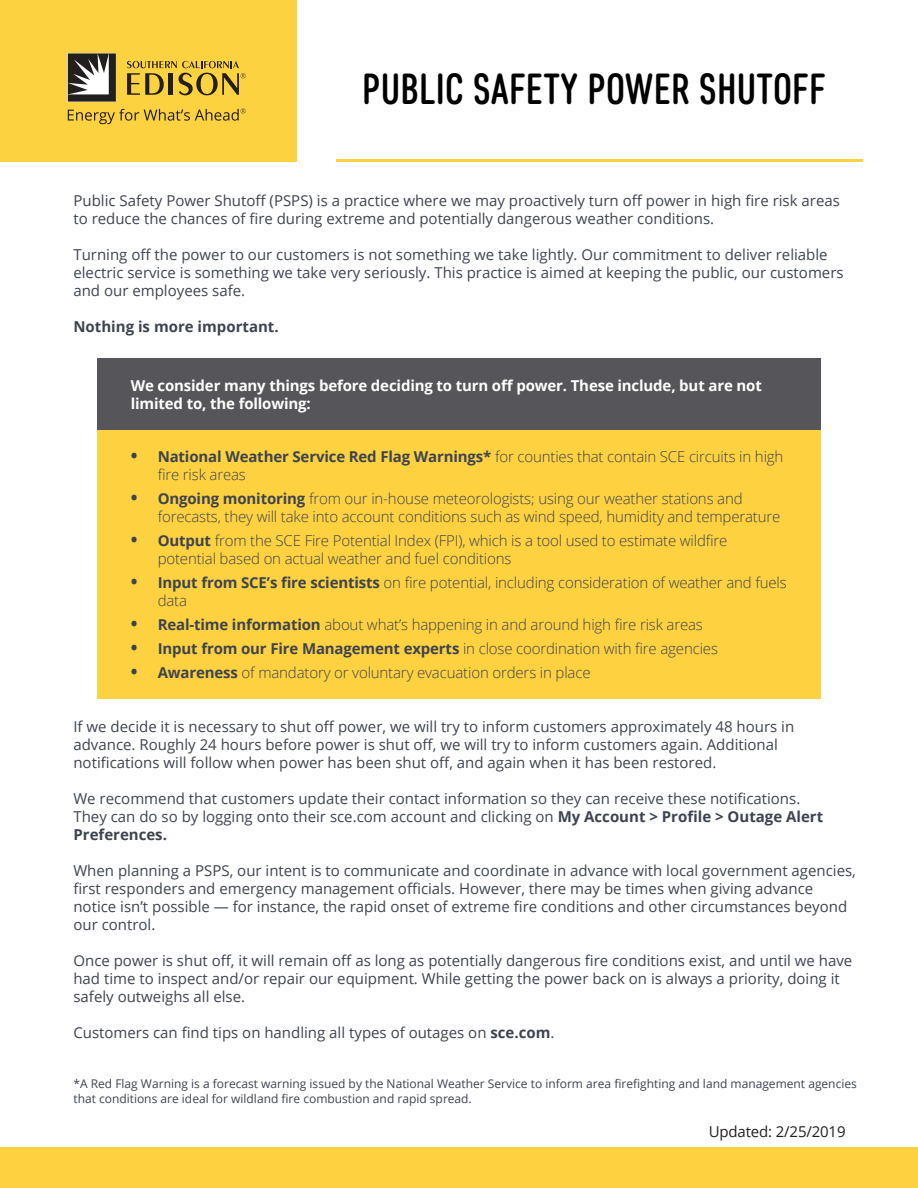
<style>
.page{position:relative;width:918px;height:1188px;background:#fff}
.page>*{position:absolute;margin:0;border:0;box-sizing:border-box;transform-origin:0 0}
.t1{font:500 43.5px "Core Sans DS47 Cn";letter-spacing:.02em;color:#000}
.t2{font:15px/18px "Open Sans";color:#3e444f}
.t3{font:300 15px/18px "Open Sans";letter-spacing:-.01em;color:#3e444f}
.t4{font:700 15px/18px "Open Sans";letter-spacing:-.01em;color:#fff}
.t5{font:700 15px "Open Sans";color:#3e444f}
.t6{font:15px "Open Sans";letter-spacing:-.01em;color:#221f1f}
.t7{font:12px/14.4px "Open Sans";color:#3e444f}
.s1{font-weight:700;font-size:18px}
.s2{font-weight:700}
</style>
<div class="page">
<div style="left:0;top:0;width:297px;height:162px;background:#fcd241"></div>
<svg style="left:68px;top:53px;width:48px;height:49px;background:#6e6c6c"></svg>
<svg style="left:127px;top:61px;width:119px;height:34px"></svg>
<svg style="left:68px;top:108px;width:178px;height:16px"></svg>
<hr style="left:336px;top:159px;width:527px;height:3px;background:#fcd241">
<div style="left:0;top:1147px;width:918px;height:41px;background:#fdd140"></div>
<div style="left:97px;top:358px;width:724px;height:73px;background:#56565a"></div>
<div style="left:97px;top:431px;width:724px;height:268px;background:#fdd140"></div>
<h1 class="t1" style="left:363px;top:64px;width:464px">PUBLIC SAFETY POWER SHUTOFF</h1>
<p class="t2" style="left:73px;top:191px;width:768px">Public Safety Power Shutoff (PSPS) is a practice where we may proactively turn off power in high fire risk areas to reduce the chances of fire during extreme and potentially dangerous weather conditions.</p>
<p class="t2" style="left:73px;top:245px;width:772px">Turning off the power to our customers is not something we take lightly. Our commitment to deliver reliable electric service is something we take very seriously. This practice is aimed at keeping the public, our customers and our employees safe.</p>
<p class="t5" style="left:73px;top:320px;width:207px">Nothing is more important.</p>
<p class="t4" style="left:131px;top:376px;width:633px">We consider many things before deciding to turn off power. These include, but are not limited to, the following:</p>
<p class="t3" style="left:158px;top:449px;width:627px;text-indent:-27px"><span class="s1">•</span> <span class="s2">National Weather Service Red Flag Warnings*</span> for counties that contain SCE circuits in high fire risk areas</p>
<p class="t3" style="left:158px;top:491px;width:624px;text-indent:-27px"><span class="s1">•</span> <span class="s2">Ongoing monitoring</span> from our in-house meteorologists; using our weather stations and forecasts, they will take into account conditions such as wind speed, humidity and temperature</p>
<p class="t3" style="left:158px;top:532px;width:571px;text-indent:-27px"><span class="s1">•</span> <span class="s2">Output</span> from the SCE Fire Potential Index (FPI), which is a tool used to estimate wildfire potential based on actual weather and fuel conditions</p>
<p class="t3" style="left:158px;top:574px;width:631px;text-indent:-27px"><span class="s1">•</span> <span class="s2">Input from SCE’s fire scientists</span> on fire potential, including consideration of weather and fuels data</p>
<p class="t3" style="left:131px;top:616px;width:574px"><span class="s1">•</span> <span class="s2">Real-time information</span> about what’s happening in and around high fire risk areas</p>
<p class="t3" style="left:131px;top:640px;width:589px"><span class="s1">•</span> <span class="s2">Input from our Fire Management experts</span> in close coordination with fire agencies</p>
<p class="t3" style="left:131px;top:664px;width:461px"><span class="s1">•</span> <span class="s2">Awareness</span> of mandatory or voluntary evacuation orders in place</p>
<p class="t2" style="left:73px;top:717px;width:722px">If we decide it is necessary to shut off power, we will try to inform customers approximately 48 hours in advance. Roughly 24 hours before power is shut off, we will try to inform customers again. Additional notifications will follow when power has been shut off, and again when it has been restored.</p>
<p class="t2" style="left:73px;top:789px;width:751px">We recommend that customers update their contact information so they can receive these notifications.<br>They can do so by logging onto their sce.com account and clicking on <span class="s2">My Account &gt; Profile &gt; Outage Alert<br>Preferences.</span></p>
<p class="t2" style="left:73px;top:861px;width:784px">When planning a PSPS, our intent is to communicate and coordinate in advance with local government agencies, first responders and emergency management officials. However, there may be times when giving advance notice isn’t possible — for instance, the rapid onset of extreme fire conditions and other circumstances beyond our control.</p>
<p class="t2" style="left:73px;top:951px;width:780px">Once power is shut off, it will remain off as long as potentially dangerous fire conditions exist, and until we have had time to inspect and/or repair our equipment. While getting the power back on is always a priority, doing it safely outweighs all else.</p>
<p class="t2" style="left:73px;top:1023px;width:482px">Customers can find tips on handling all types of outages on <span class="s2">sce.com</span>.</p>
<p class="t7" style="left:73px;top:1077px;width:785px">*A Red Flag Warning is a forecast warning issued by the National Weather Service to inform area firefighting and land management agencies that conditions are ideal for wildland fire combustion and rapid spread.</p>
<p class="t6" style="left:709px;top:1126px;width:138px">Updated: 2/25/2019</p>
</div>
